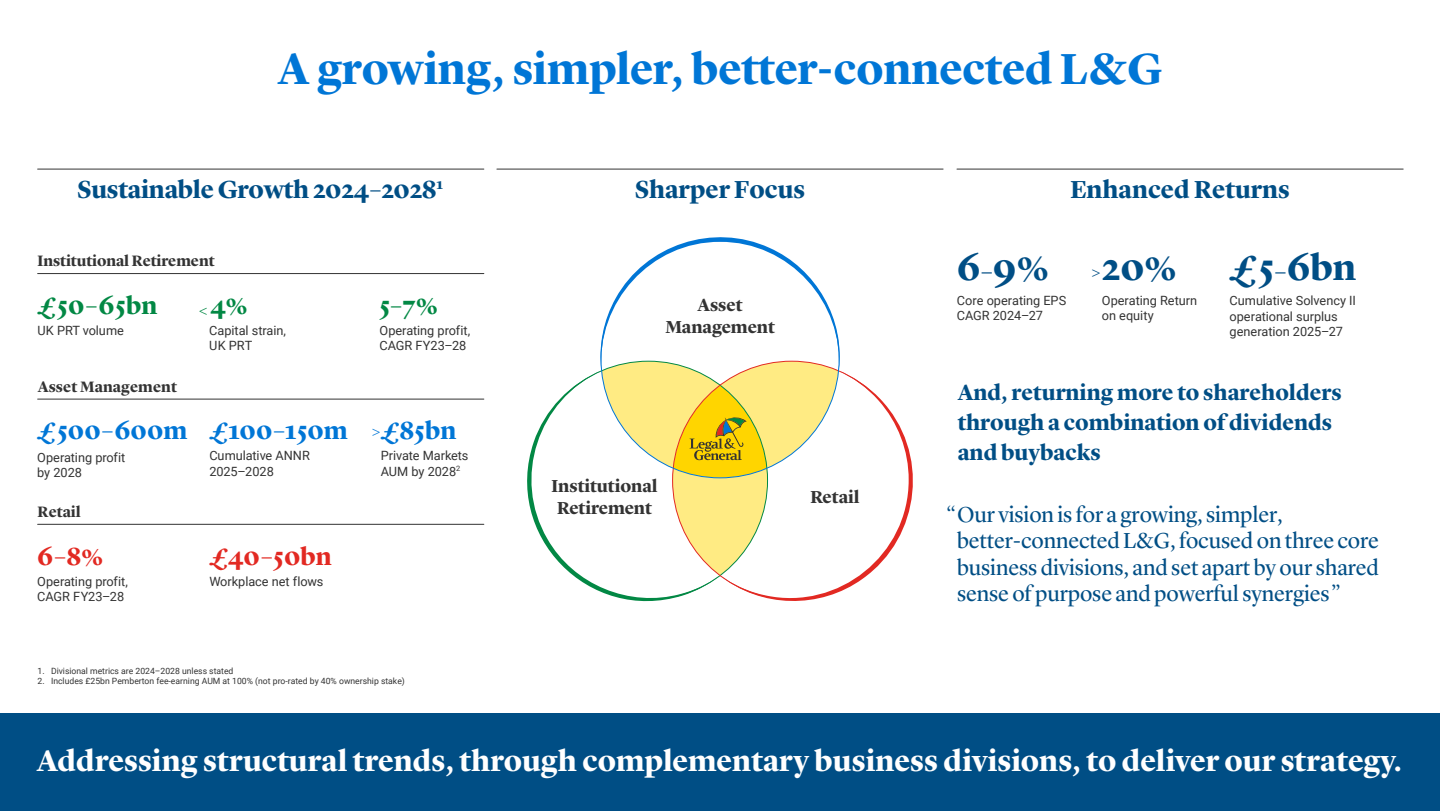
<style>
.page{position:relative;width:1440px;height:811px;background:#fff}
.page>*{position:absolute;margin:0;border:0;box-sizing:border-box;transform-origin:0 0}
.t1{font:700 45px "Lyon Display";letter-spacing:-.005em;color:#0076d6}
.t2{font:700 37.5px "Lyon Display";color:#004e85}
.t3{font:700 30.38px "Lyon Display";letter-spacing:.005em;color:#fff}
.t4{font:700 25.5px "Lyon Display";color:#004e85}
.t5{font:700 25.5px "Lyon Display";color:#0076d6}
.t6{font:700 25.5px "Lyon Display";letter-spacing:.005em;color:#028844}
.t7{font:700 25.5px "Lyon Display";color:#e22922}
.t8{font:22.5px/26.2px "Lyon Display";letter-spacing:-.005em;color:#004e85}
.t9{font:700 22.5px/30px "Lyon Display";color:#004e85}
.t10{font:700 18px/21.6px "Lyon Display";letter-spacing:-.005em;color:#333;text-align:center}
.t11{font:700 15.75px "Lyon Display";color:#004e85}
.t12{font:700 15.6px "Lyon Display";letter-spacing:-.005em;color:#333}
.t13{font:12.75px/15.3px "Roboto";letter-spacing:-.005em;color:#333}
.t14{font:8.62px "Roboto";color:#333}
.s1{font-size:15px}
.s2{font-size:25.5px}
</style>
<div class="page">
<div style="left:0;top:713px;width:1440px;height:98px;background:#004e85"></div>
<svg style="left:527px;top:372px;width:193px;height:230px"></svg>
<svg style="left:720px;top:373px;width:193px;height:228px"></svg>
<svg style="left:596px;top:237px;width:250px;height:338px"></svg>
<hr style="left:957px;top:169px;width:446px;height:1px;background:#333">
<hr style="left:497px;top:169px;width:446px;height:1px;background:#333">
<hr style="left:38px;top:524px;width:446px;height:1px;background:#333">
<hr style="left:38px;top:399px;width:446px;height:1px;background:#333">
<hr style="left:38px;top:273px;width:446px;height:1px;background:#333">
<hr style="left:38px;top:169px;width:446px;height:1px;background:#333">
<h1 class="t1" style="left:278px;top:36px;width:886px">A growing, simpler, better-connected L&amp;G</h1>
<h3 class="t4" style="left:77px;top:170px;width:367px">Sustainable Growth 2024–2028<sup>1</sup></h3>
<p class="t12" style="left:38px;top:249px;width:179px">Institutional Retirement</p>
<h3 class="t6" style="left:38px;top:287px;width:121px">£50–65bn</h3>
<p class="t13" style="left:38px;top:322px;width:88px">UK PRT volume</p>
<p class="t12" style="left:38px;top:375px;width:141px">Asset Management</p>
<h3 class="t5" style="left:37px;top:412px;width:152px">£500–600m</h3>
<p class="t13" style="left:37px;top:449px;width:90px">Operating profit by 2028</p>
<p class="t12" style="left:38px;top:500px;width:45px">Retail</p>
<h3 class="t7" style="left:37px;top:537px;width:68px">6–8%</h3>
<p class="t13" style="left:37px;top:573px;width:92px">Operating profit,<br>CAGR FY23–28</p>
<h3 class="t6" style="left:199px;top:287px;width:50px"><span class="s1">&lt;</span>4%</h3>
<p class="t13" style="left:209px;top:322px;width:78px">Capital strain,<br>UK PRT</p>
<h3 class="t5" style="left:210px;top:412px;width:140px">£100–150m</h3>
<p class="t13" style="left:209px;top:448px;width:102px">Cumulative ANNR<br>2025–2028</p>
<h3 class="t7" style="left:210px;top:537px;width:123px">£40–50bn</h3>
<p class="t13" style="left:209px;top:573px;width:116px">Workplace net flows</p>
<h3 class="t6" style="left:380px;top:286px;width:60px">5–7%</h3>
<p class="t13" style="left:380px;top:322px;width:92px">Operating profit,<br>CAGR FY23–28</p>
<h3 class="t5" style="left:372px;top:411px;width:86px"><span class="s1">&gt;</span>£85bn</h3>
<p class="t13" style="left:381px;top:447px;width:89px">Private Markets<br>AUM by 2028<sup>2</sup></p>
<p class="t14" style="left:38px;top:664px;width:198px">1. Divisional metrics are 2024–2028 unless stated</p>
<p class="t14" style="left:38px;top:675px;width:369px">2. Includes £25bn Pemberton fee-earning AUM at 100% (not pro-rated by 40% ownership stake)</p>
<h3 class="t4" style="left:635px;top:170px;width:172px">Sharper Focus</h3>
<h3 class="t10" style="left:665px;top:293px;width:111px">Asset<br>Management</h3>
<h3 class="t10" style="left:552px;top:474px;width:107px">Institutional<br>Retirement</h3>
<h3 class="t10" style="left:810px;top:485px;width:51px">Retail</h3>
<h3 class="t4" style="left:1070px;top:170px;width:221px">Enhanced Returns</h3>
<h2 class="t2" style="left:957px;top:239px;width:94px">6<span class="s2">–</span>9%</h2>
<p class="t13" style="left:957px;top:292px;width:111px">Core operating EPS<br>CAGR 2024–27</p>
<h2 class="t2" style="left:1102px;top:239px;width:77px">20%</h2>
<p class="t13" style="left:1102px;top:292px;width:97px">Operating Return on equity</p>
<p class="t11" style="left:1091px;top:260px;width:11px">&gt;</p>
<h2 class="t2" style="left:1230px;top:240px;width:128px">£5<span class="s2">–</span>6bn</h2>
<p class="t13" style="left:1230px;top:292px;width:128px">Cumulative Solvency II operational surplus generation 2025–27</p>
<h3 class="t9" style="left:958px;top:375px;width:385px">And, returning more to shareholders through a combination of dividends and buybacks</h3>
<h3 class="t8" style="left:957px;top:499px;width:424px;text-indent:-11px">“Our vision is for a growing, simpler, better-connected L&amp;G, focused on three core business divisions, and set apart by our shared sense of purpose and powerful synergies”</h3>
<h3 class="t3" style="left:37px;top:738px;width:1367px">Addressing structural trends, through complementary business divisions, to deliver our strategy.</h3>
</div>
